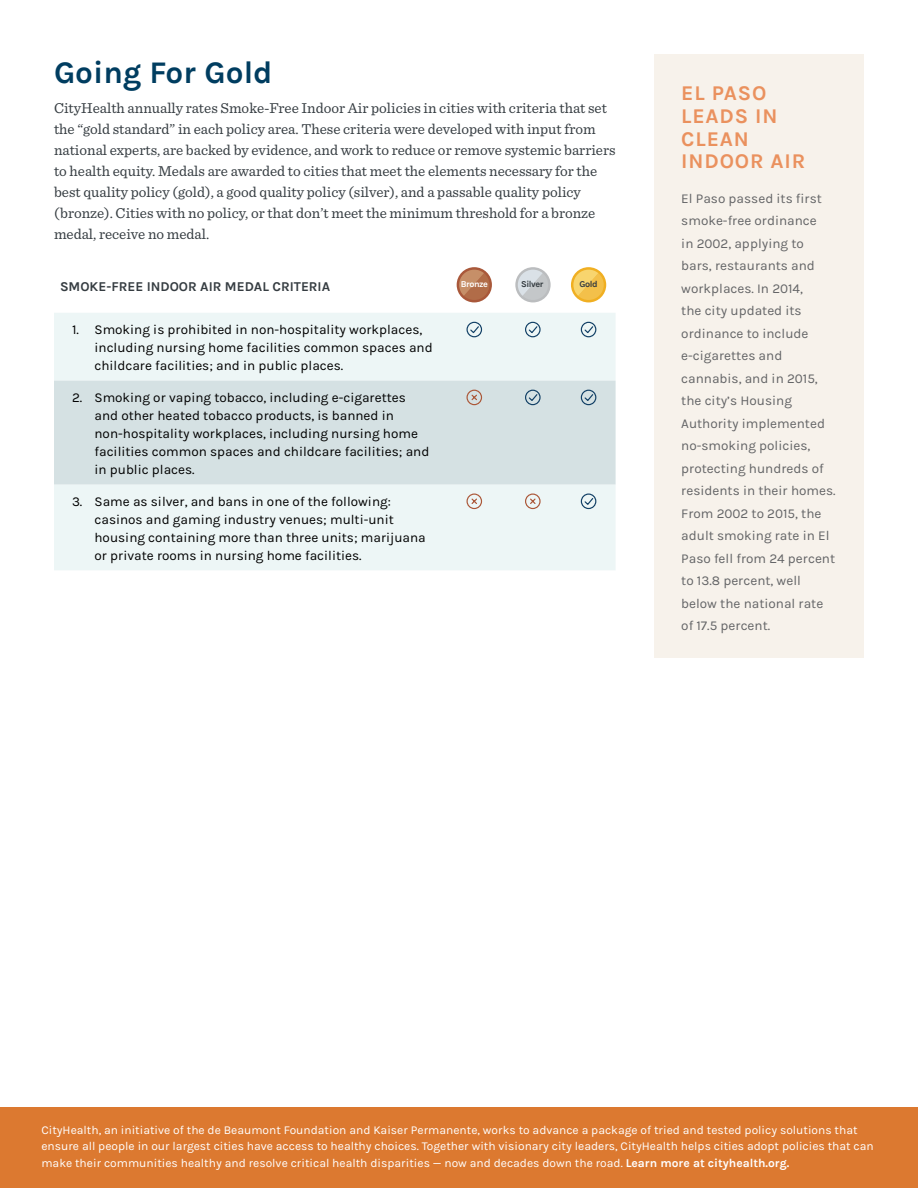
<style>
.page{position:relative;width:918px;height:1188px;background:#fff}
.page>*{position:absolute;margin:0;border:0;box-sizing:border-box;transform-origin:0 0}
.t1{font:700 31.5px "Karla";color:#003d60}
.t2{font:700 21px/22.6px "Karla";letter-spacing:.04em;color:#ea915e}
.t3{font:15px/21px "Sentinel";color:#353c41}
.t4{font:13.5px/18px "Karla";color:#000}
.t5{font:13.5px/22.5px "Karla";color:#636466}
.t6{font:700 13.5px "Karla";color:#353c41}
.t7{font:12px/16.5px "Karla";color:#fff}
.t8{font:700 9px "Karla";letter-spacing:-.05em;color:#353c41}
.t9{font:700 9px "Karla";letter-spacing:-.05em;color:#fff}
.s1{font-weight:700}
</style>
<div class="page">
<div style="left:0;top:1107px;width:918px;height:81px;background:#dc7930"></div>
<div style="left:54px;top:313px;width:562px;height:257px;background:#edf6f6"></div>
<div style="left:54px;top:381px;width:562px;height:104px;background:#d5e1e3"></div>
<svg style="left:457px;top:267px;width:35px;height:35px"></svg>
<svg style="left:459px;top:270px;width:30px;height:30px"></svg>
<div style="left:515px;top:267px;width:36px;height:35px;background:#bbbdbf;border-radius:50%"></div>
<svg style="left:518px;top:270px;width:30px;height:30px"></svg>
<svg style="left:571px;top:267px;width:35px;height:35px"></svg>
<svg style="left:573px;top:270px;width:31px;height:30px"></svg>
<div style="left:467px;top:322px;width:15px;height:15px;border:1px solid #124066;border-radius:50%"></div>
<svg style="left:469px;top:325px;width:11px;height:9px"></svg>
<div style="left:525px;top:322px;width:16px;height:15px;border:1px solid #124066;border-radius:50%"></div>
<svg style="left:528px;top:325px;width:11px;height:9px"></svg>
<div style="left:581px;top:322px;width:15px;height:15px;border:1px solid #124066;border-radius:50%"></div>
<svg style="left:583px;top:325px;width:11px;height:9px"></svg>
<div style="left:467px;top:390px;width:15px;height:15px;border:1px solid #ab5738;border-radius:50%"></div>
<svg style="left:470px;top:394px;width:8px;height:7px"></svg>
<div style="left:525px;top:390px;width:16px;height:15px;border:1px solid #124066;border-radius:50%"></div>
<svg style="left:528px;top:393px;width:11px;height:9px"></svg>
<div style="left:581px;top:390px;width:15px;height:15px;border:1px solid #124066;border-radius:50%"></div>
<svg style="left:583px;top:393px;width:11px;height:9px"></svg>
<div style="left:467px;top:494px;width:15px;height:15px;border:1px solid #ab5738;border-radius:50%"></div>
<svg style="left:470px;top:497px;width:8px;height:8px"></svg>
<div style="left:525px;top:494px;width:16px;height:15px;border:1px solid #ab5738;border-radius:50%"></div>
<svg style="left:529px;top:497px;width:8px;height:8px"></svg>
<div style="left:581px;top:494px;width:15px;height:15px;border:1px solid #124066;border-radius:50%"></div>
<svg style="left:583px;top:497px;width:11px;height:9px"></svg>
<div style="left:654px;top:54px;width:210px;height:603px;background:#f7f2eb"></div>
<h1 class="t1" style="left:54px;top:54px;width:220px">Going For Gold</h1>
<p class="t3" style="left:54px;top:96px;width:563px">CityHealth annually rates Smoke-Free Indoor Air policies in cities with criteria that set the “gold standard” in each policy area. These criteria were developed with input from national experts, are backed by evidence, and work to reduce or remove systemic barriers to health equity. Medals are awarded to cities that meet the elements necessary for the best quality policy (gold), a good quality policy (silver), and a passable quality policy (bronze). Cities with no policy, or that don’t meet the minimum threshold for a bronze medal, receive no medal.</p>
<p class="t6" style="left:60px;top:279px;width:272px">SMOKE-FREE INDOOR AIR MEDAL CRITERIA</p>
<p class="t9" style="left:461px;top:279px;width:29px">Bronze</p>
<p class="t8" style="left:521px;top:279px;width:24px">Silver</p>
<p class="t8" style="left:579px;top:279px;width:20px">Gold</p>
<p class="t4" style="left:95px;top:321px;width:340px;text-indent:-23px">1. Smoking is prohibited in non-hospitality workplaces, including nursing home facilities common spaces and childcare facilities; and in public places.</p>
<p class="t4" style="left:95px;top:389px;width:336px;text-indent:-23px">2. Smoking or vaping tobacco, including e-cigarettes and other heated tobacco products, is banned in non-hospitality workplaces, including nursing home facilities common spaces and childcare facilities; and in public places.</p>
<p class="t4" style="left:95px;top:493px;width:333px;text-indent:-23px">3. Same as silver, and bans in one of the following: casinos and gaming industry venues; multi-unit housing containing more than three units; marijuana or private rooms in nursing home facilities.</p>
<h2 class="t2" style="left:681px;top:82px;width:125px">EL PASO<br>LEADS IN<br>CLEAN<br>INDOOR AIR</h2>
<p class="t5" style="left:681px;top:187px;width:156px">El Paso passed its first smoke-free ordinance<br>in 2002, applying to bars, restaurants and workplaces. In 2014,<br>the city updated its ordinance to include e-cigarettes and cannabis, and in 2015, the city’s Housing<br>Authority implemented no-smoking policies, protecting hundreds of residents in their homes.<br>From 2002 to 2015, the adult smoking rate in El<br>Paso fell from 24 percent to 13.8 percent, well below the national rate of 17.5 percent.</p>
<p class="t7" style="left:41px;top:1122px;width:834px">CityHealth, an initiative of the de Beaumont Foundation and Kaiser Permanente, works to advance a package of tried and tested policy solutions that ensure all people in our largest cities have access to healthy choices. Together with visionary city leaders, CityHealth helps cities adopt policies that can make their communities healthy and resolve critical health disparities — now and decades down the road. <span class="s1">Learn more at cityhealth.org.</span></p>
</div>
